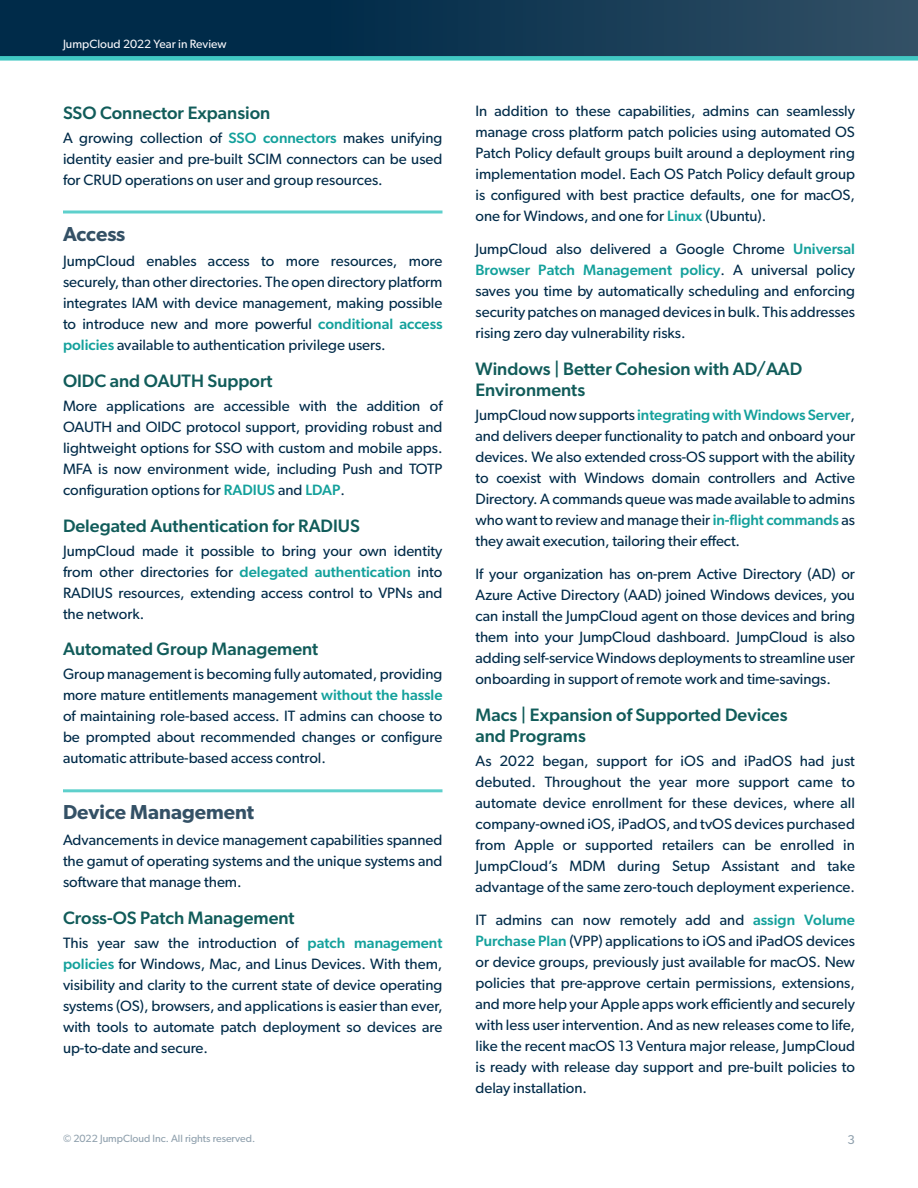
<style>
.page{position:relative;width:918px;height:1188px;background:#fff}
.page>*{position:absolute;margin:0;border:0;box-sizing:border-box;transform-origin:0 0}
.t1{font:600 20.25px "Gibson";color:#345166}
.t2{font:500 18px/21px "Gibson";color:#115c5a}
.t3{font:15px/21px "Gibson";color:#002b49;text-align:justify}
.t4{font:12.75px "Gibson";color:#8fa0ad}
.t5{font:12px "Gibson";color:#f7f7fb}
.t6{font:10.5px "Gibson";color:#8fa0ad}
.s1{font-weight:500;color:#14a19c}
</style>
<div class="page">
<div style="left:0;top:0;width:918px;height:58px;background:linear-gradient(to right,#002242,#2d4c62)"></div>
<div style="left:0;top:56px;width:918px;height:5px;background:#41c8c3"></div>
<hr style="left:63px;top:211px;width:379px;height:3px;background:#5ed0cc">
<hr style="left:63px;top:789px;width:379px;height:3px;background:#5ed0cc">
<p class="t5" style="left:63px;top:37px;width:165px">JumpCloud 2022 Year in Review</p>
<p class="t2" style="left:63px;top:101px;width:209px">SSO Connector Expansion</p>
<p class="t3" style="left:63px;top:127px;width:381px">A growing collection of <span class="s1">SSO connectors</span> makes unifying identity easier and pre-built SCIM connectors can be used for CRUD operations on user and group resources.</p>
<h1 class="t1" style="left:63px;top:221px;width:64px">Access</h1>
<p class="t3" style="left:63px;top:250px;width:381px">JumpCloud enables access to more resources, more securely, than other directories. The open directory platform integrates IAM with device management, making possible to introduce new and more powerful <span class="s1">conditional access policies</span> available to authentication privilege users.</p>
<p class="t2" style="left:63px;top:370px;width:211px">OIDC and OAUTH Support</p>
<p class="t3" style="left:63px;top:395px;width:381px">More applications are accessible with the addition of OAUTH and OIDC protocol support, providing robust and lightweight options for SSO with custom and mobile apps.<br>MFA is now environment wide, including Push and TOTP configuration options for <span class="s1">RADIUS</span> and <span class="s1">LDAP</span>.</p>
<p class="t2" style="left:63px;top:515px;width:298px">Delegated Authentication for RADIUS</p>
<p class="t3" style="left:63px;top:540px;width:381px">JumpCloud made it possible to bring your own identity from other directories for <span class="s1">delegated authentication</span> into RADIUS resources, extending access control to VPNs and the network.</p>
<p class="t2" style="left:63px;top:638px;width:257px">Automated Group Management</p>
<p class="t3" style="left:63px;top:663px;width:381px">Group management is becoming fully automated, providing more mature entitlements management <span class="s1">without the hassle </span>of maintaining role-based access. IT admins can choose to be prompted about recommended changes or configure automatic attribute-based access control.</p>
<h1 class="t1" style="left:63px;top:800px;width:193px">Device Management</h1>
<p class="t3" style="left:63px;top:829px;width:381px">Advancements in device management capabilities spanned the gamut of operating systems and the unique systems and software that manage them.</p>
<p class="t2" style="left:63px;top:907px;width:233px">Cross-OS Patch Management</p>
<p class="t3" style="left:63px;top:932px;width:381px">This year saw the introduction of <span class="s1">patch management policies</span> for Windows, Mac, and Linus Devices. With them, visibility and clarity to the current state of device operating systems (OS), browsers, and applications is easier than ever, with tools to automate patch deployment so devices are up-to-date and secure.</p>
<p class="t3" style="left:476px;top:100px;width:381px">In addition to these capabilities, admins can seamlessly manage cross platform patch policies using automated OS Patch Policy default groups built around a deployment ring implementation model. Each OS Patch Policy default group is configured with best practice defaults, one for macOS, one for Windows, and one for <span class="s1">Linux</span> (Ubuntu).</p>
<p class="t3" style="left:476px;top:238px;width:381px">JumpCloud also delivered a Google Chrome <span class="s1">Universal Browser Patch Management policy</span>. A universal policy saves you time by automatically scheduling and enforcing security patches on managed devices in bulk. This addresses rising zero day vulnerability risks.</p>
<p class="t2" style="left:476px;top:358px;width:328px">Windows | Better Cohesion with AD/AAD<br>Environments</p>
<p class="t3" style="left:476px;top:404px;width:381px">JumpCloud now supports <span class="s1">integrating with Windows Server</span>, and delivers deeper functionality to patch and onboard your devices. We also extended cross-OS support with the ability to coexist with Windows domain controllers and Active Directory. A commands queue was made available to admins who want to review and manage their <span class="s1">in-flight commands</span> as they await execution, tailoring their effect.</p>
<p class="t3" style="left:476px;top:563px;width:381px">If your organization has on-prem Active Directory (AD) or Azure Active Directory (AAD) joined Windows devices, you can install the JumpCloud agent on those devices and bring them into your JumpCloud dashboard. JumpCloud is also adding self-service Windows deployments to streamline user onboarding in support of remote work and time-savings.</p>
<p class="t2" style="left:476px;top:704px;width:314px">Macs | Expansion of Supported Devices and Programs</p>
<p class="t3" style="left:476px;top:750px;width:381px">As 2022 began, support for iOS and iPadOS had just debuted. Throughout the year more support came to automate device enrollment for these devices, where all company-owned iOS, iPadOS, and tvOS devices purchased from Apple or supported retailers can be enrolled in JumpCloud’s MDM during Setup Assistant and take advantage of the same zero-touch deployment experience.</p>
<p class="t3" style="left:476px;top:909px;width:381px">IT admins can now remotely add and <span class="s1">assign Volume Purchase Plan</span> (VPP) applications to iOS and iPadOS devices or device groups, previously just available for macOS. New policies that pre-approve certain permissions, extensions, and more help your Apple apps work efficiently and securely with less user intervention. And as new releases come to life, like the recent macOS 13 Ventura major release, JumpCloud is ready with release day support and pre-built policies to delay installation.</p>
<p class="t6" style="left:63px;top:1132px;width:194px">© 2022 JumpCloud Inc. All rights reserved.</p>
<p class="t4" style="left:848px;top:1132px;width:9px">3</p>
</div>
